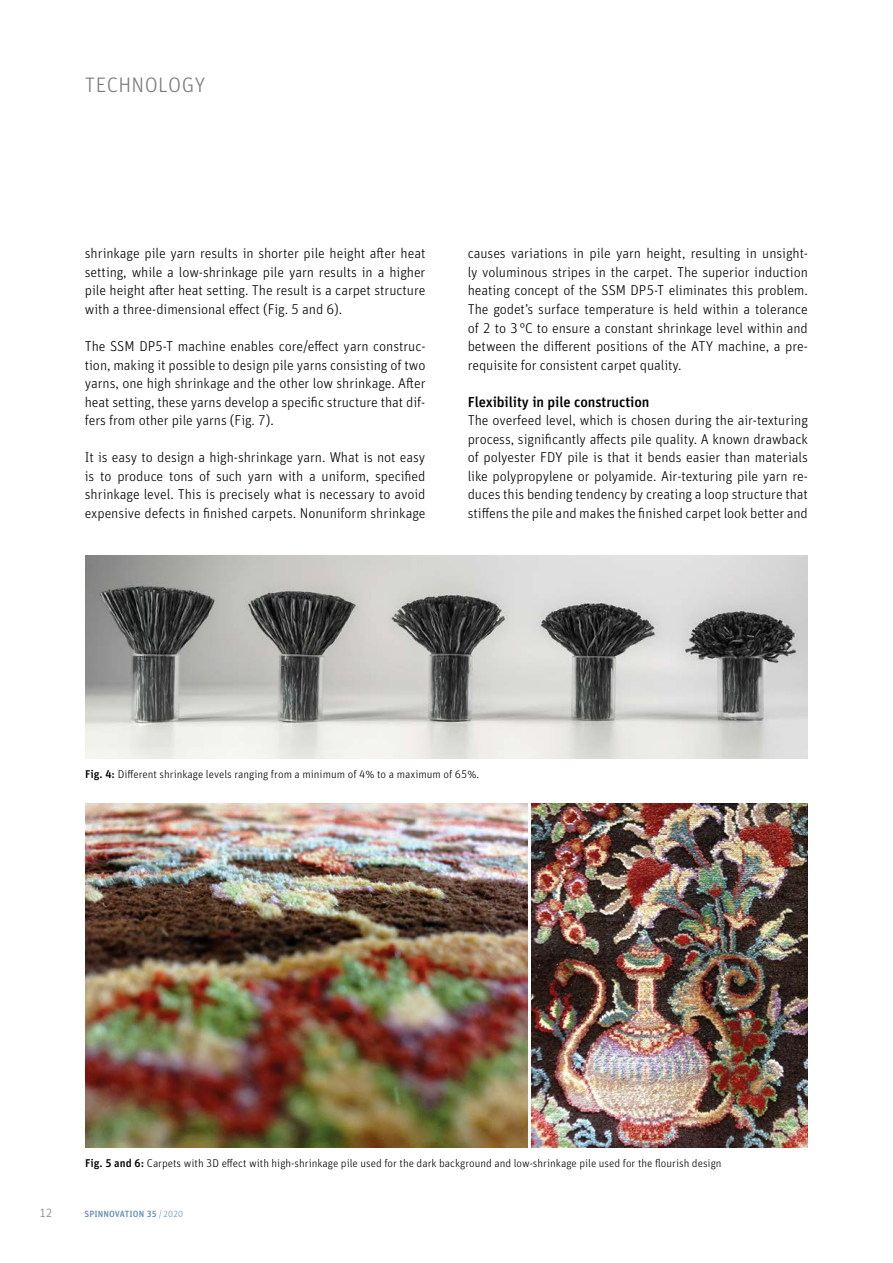
<style>
.page{position:relative;width:893px;height:1263px;background:#fff}
.page>*{position:absolute;margin:0;border:0;box-sizing:border-box;transform-origin:0 0}
.t1{font:300 21px "Unit Pro";letter-spacing:.02em;color:#7c7b7b}
.t2{font:500 14.55px "Unit Pro";letter-spacing:-.005em;color:#000}
.t3{font:300 14.25px/18.6px "Unit Pro";letter-spacing:-.005em;color:#000;text-align:justify}
.t4{font:300 12px "Unit Pro";color:#7c7b7b}
.t5{font:300 11.25px "Unit Pro";color:#000}
.t6{font:500 9px "Unit Pro";letter-spacing:.01em;color:#688eb5}
.s1{font-weight:500}
.s2{font-weight:300}
</style>
<div class="page">
<img style="left:85px;top:555px;width:723px;height:203px">
<img style="left:531px;top:804px;width:277px;height:343px">
<img style="left:85px;top:804px;width:442px;height:343px">
<h1 class="t1" style="left:85px;top:70px;width:122px">TECHNOLOGY</h1>
<p class="t3" style="left:85px;top:243px;width:342px">shrinkage pile yarn results in shorter pile height after heat setting, while a low-shrinkage pile yarn results in a higher pile height after heat setting. The result is a carpet structure with a three-dimensional effect (Fig. 5 and 6).</p>
<p class="t3" style="left:85px;top:336px;width:342px">The SSM DP5-T machine enables core/effect yarn construc&shy;tion, making it possible to design pile yarns consisting of two yarns, one high shrinkage and the other low shrinkage. After heat setting, these yarns develop a specific structure that dif&shy;fers from other pile yarns (Fig. 7).</p>
<p class="t3" style="left:85px;top:447px;width:342px">It is easy to design a high-shrinkage yarn. What is not easy is to produce tons of such yarn with a uniform, specified shrinkage level. This is precisely what is necessary to avoid expensive defects in finished carpets. Nonuniform shrinkage</p>
<p class="t3" style="left:468px;top:243px;width:342px">causes variations in pile yarn height, resulting in unsight&shy;ly voluminous stripes in the carpet. The superior induction heating concept of the SSM DP5-T eliminates this problem.<br>The godet’s surface temperature is held within a tolerance of 2 to 3 °C to ensure a constant shrinkage level within and between the different positions of the ATY machine, a pre&shy;requisite for consistent carpet quality.</p>
<p class="t2" style="left:468px;top:391px;width:183px">Flexibility in pile construction</p>
<p class="t3" style="left:468px;top:410px;width:342px">The overfeed level, which is chosen during the air-texturing process, significantly affects pile quality. A known drawback of polyester FDY pile is that it bends easier than materials like polypropylene or polyamide. Air-texturing pile yarn re&shy;duces this bending tendency by creating a loop structure that stiffens the pile and makes the finished carpet look better and</p>
<p class="t5" style="left:85px;top:766px;width:396px"><span class="s1">Fig. 4:</span> Different shrinkage levels ranging from a minimum of 4% to a maximum of 65%.</p>
<p class="t5" style="left:85px;top:1155px;width:638px"><span class="s1">Fig. 5 and 6:</span> Carpets with 3D effect with high-shrinkage pile used for the dark background and low-shrinkage pile used for the flourish design</p>
<p class="t4" style="left:39px;top:1205px;width:15px">12</p>
<p class="t6" style="left:84px;top:1207px;width:100px">SPINNOVATION 35 <span class="s2">/2020</span></p>
</div>
